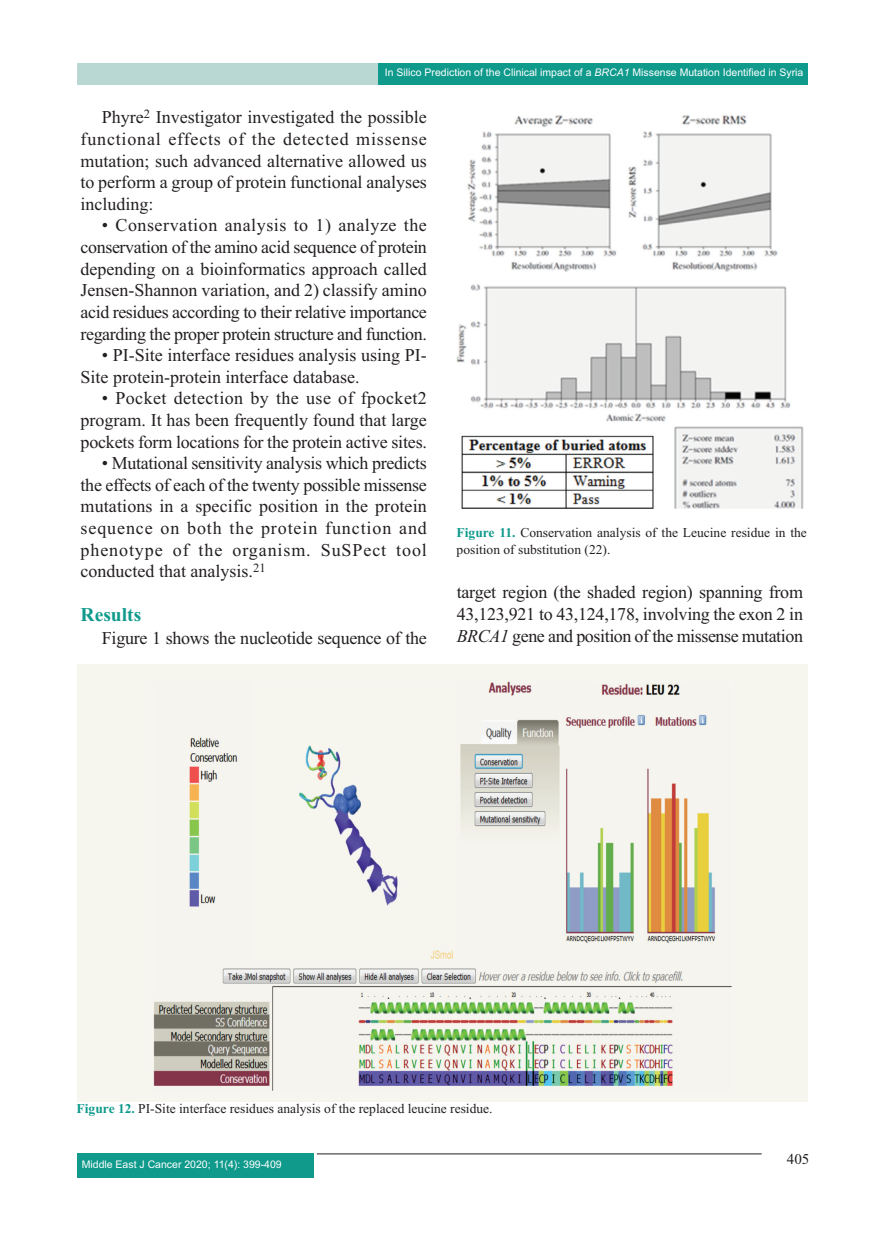
<style>
.page{position:relative;width:893px;height:1234px;background:#fff}
.page>*{position:absolute;margin:0;border:0;box-sizing:border-box;transform-origin:0 0}
.t1{font:700 19.5px "Times New Roman";color:#0f9a8c}
.t2{font:18px/21.6px "Times New Roman";letter-spacing:-.01em;color:#231f20;text-align:justify}
.t3{font:15px "Times New Roman";color:#231f20}
.t4{font:13.5px/16.2px "Times New Roman";color:#231f20}
.t5{font:10.5px "Arial";color:#fff}
.s1{font-style:italic}
.s2{font-weight:700;color:#0f9a8c}
</style>
<div class="page">
<div style="left:78px;top:64px;width:730px;height:21px;background:#b9d8d4"></div>
<div style="left:378px;top:64px;width:430px;height:21px;background:#0f9a8c"></div>
<hr style="left:317px;top:1153px;width:445px;height:1px;background:#231f20">
<div style="left:77px;top:1153px;width:236px;height:24px;background:#0f9a8c"></div>
<img style="left:457px;top:115px;width:346px;height:393px">
<img style="left:77px;top:664px;width:730px;height:437px">
<p class="t5" style="left:385px;top:68px;width:420px">In Silico Prediction of the Clinical impact of a <span class="s1">BRCA1</span> Missense Mutation Identified in Syria</p>
<p class="t2" style="left:81px;top:108px;width:348px;text-indent:21px">Phyre<sup>2</sup> Investigator investigated the possible functional effects of the detected missense mutation; such advanced alternative allowed us to perform a group of protein functional analyses including:</p>
<p class="t2" style="left:81px;top:216px;width:348px;text-indent:21px">• Conservation analysis to 1) analyze the conservation of the amino acid sequence of protein depending on a bioinformatics approach called Jensen-Shannon variation, and 2) classify amino acid residues according to their relative importance regarding the proper protein structure and function.</p>
<p class="t2" style="left:81px;top:346px;width:348px;text-indent:21px">• PI-Site interface residues analysis using PI-<br>Site protein-protein interface database.</p>
<p class="t2" style="left:81px;top:389px;width:348px;text-indent:21px">• Pocket detection by the use of fpocket2 program. It has been frequently found that large pockets form locations for the protein active sites.</p>
<p class="t2" style="left:81px;top:454px;width:348px;text-indent:21px">• Mutational sensitivity analysis which predicts the effects of each of the twenty possible missense mutations in a specific position in the protein sequence on both the protein function and phenotype of the organism. SuSPect tool conducted that analysis.<sup>21</sup></p>
<p class="t1" style="left:81px;top:608px;width:62px">Results</p>
<p class="t2" style="left:102px;top:628px;width:327px">Figure 1 shows the nucleotide sequence of the</p>
<p class="t4" style="left:457px;top:526px;width:352px"><span class="s2">Figure 11.</span> Conservation analysis of the Leucine residue in the position of substitution (22).</p>
<p class="t2" style="left:457px;top:583px;width:348px">target region (the shaded region) spanning from 43,123,921 to 43,124,178, involving the exon 2 in <span class="s1">BRCA1</span> gene and position of the missense mutation</p>
<p class="t4" style="left:77px;top:1101px;width:417px"><span class="s2">Figure 12.</span> PI-Site interface residues analysis of the replaced leucine residue.</p>
<p class="t5" style="left:82px;top:1160px;width:201px">Middle East J Cancer 2020; 11(4): 399-409</p>
<p class="t3" style="left:787px;top:1152px;width:24px">405</p>
</div>
